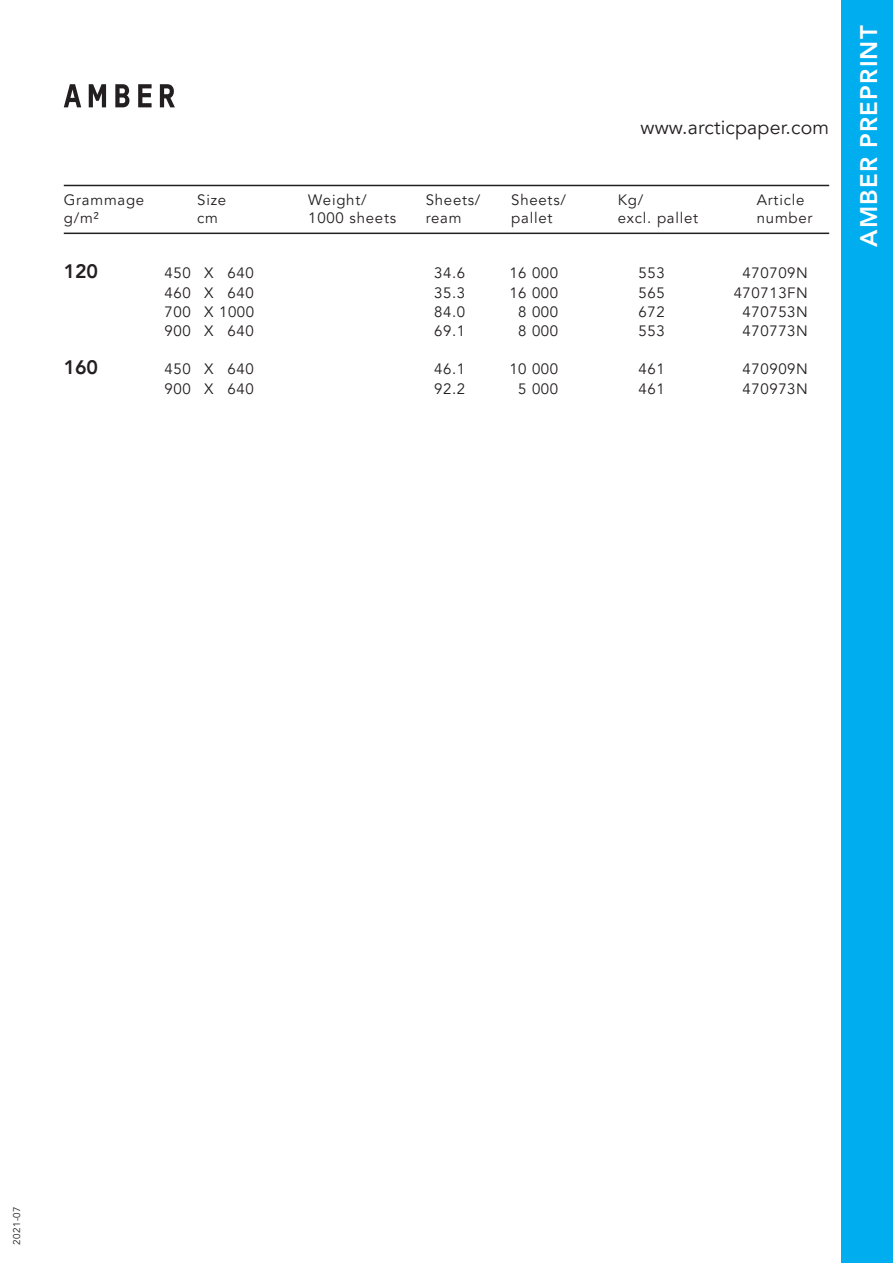
<style>
.page{position:relative;width:893px;height:1263px;background:#fff}
.page>*{position:absolute;margin:0;border:0;box-sizing:border-box;transform-origin:0 0}
.t1{font:800 24px "Avenir LT Pro";letter-spacing:-.01em;color:#fff}
.t2{font:800 24px "Avenir LT Pro";letter-spacing:.05em;color:#fff}
.t3{font:19.5px "Avenir LT Pro";letter-spacing:.01em;color:#231f20}
.t4{font:800 19.5px "Avenir LT Pro";letter-spacing:-.01em;color:#231f20}
.t5{font:15px "Avenir LT Pro";letter-spacing:.04em;color:#231f20}
.t6{font:9.75px "Avenir LT Pro";letter-spacing:.04em;color:#231f20}
</style>
<div class="page">
<hr style="left:64px;top:185px;width:765px;height:1px;background:#231f20">
<hr style="left:64px;top:233px;width:765px;height:1px;background:#231f20">
<div style="left:842px;top:0;width:51px;height:1263px;background:#00aeef"></div>
<svg style="left:64px;top:84px;width:111px;height:23px"></svg>
<h2 class="t3" style="left:640px;top:116px;width:190px">www.arcticpaper.com</h2>
<p class="t5" style="left:64px;top:191px;width:82px">Grammage</p>
<p class="t5" style="left:197px;top:191px;width:30px">Size</p>
<p class="t5" style="left:308px;top:191px;width:60px">Weight/</p>
<p class="t5" style="left:426px;top:191px;width:56px">Sheets/</p>
<p class="t5" style="left:511px;top:191px;width:56px">Sheets/</p>
<p class="t5" style="left:618px;top:191px;width:27px">Kg/</p>
<p class="t5" style="left:757px;top:191px;width:49px">Article</p>
<p class="t5" style="left:64px;top:209px;width:37px">g/m²</p>
<p class="t5" style="left:197px;top:209px;width:22px">cm</p>
<p class="t5" style="left:308px;top:209px;width:89px">1000 sheets</p>
<p class="t5" style="left:426px;top:209px;width:37px">ream</p>
<p class="t5" style="left:511px;top:209px;width:43px">pallet</p>
<p class="t5" style="left:618px;top:209px;width:82px">excl. pallet</p>
<p class="t5" style="left:757px;top:209px;width:57px">number</p>
<h2 class="t4" style="left:64px;top:260px;width:36px">120</h2>
<p class="t5" style="left:164px;top:264px;width:91px">450 X 640</p>
<p class="t5" style="left:434px;top:264px;width:32px">34.6</p>
<p class="t5" style="left:509px;top:264px;width:50px">16 000</p>
<p class="t5" style="left:638px;top:264px;width:28px">553</p>
<p class="t5" style="left:743px;top:264px;width:67px">470709N</p>
<p class="t5" style="left:164px;top:283px;width:91px">460 X 640</p>
<p class="t5" style="left:434px;top:283px;width:32px">35.3</p>
<p class="t5" style="left:509px;top:283px;width:50px">16 000</p>
<p class="t5" style="left:638px;top:283px;width:28px">565</p>
<p class="t5" style="left:734px;top:283px;width:76px">470713FN</p>
<p class="t5" style="left:164px;top:303px;width:91px">700 X 1000</p>
<p class="t5" style="left:434px;top:303px;width:32px">84.0</p>
<p class="t5" style="left:518px;top:303px;width:41px">8 000</p>
<p class="t5" style="left:638px;top:303px;width:28px">672</p>
<p class="t5" style="left:743px;top:303px;width:67px">470753N</p>
<p class="t5" style="left:164px;top:322px;width:91px">900 X 640</p>
<p class="t5" style="left:434px;top:322px;width:32px">69.1</p>
<p class="t5" style="left:518px;top:322px;width:41px">8 000</p>
<p class="t5" style="left:638px;top:322px;width:28px">553</p>
<p class="t5" style="left:743px;top:322px;width:67px">470773N</p>
<h2 class="t4" style="left:64px;top:356px;width:36px">160</h2>
<p class="t5" style="left:164px;top:360px;width:91px">450 X 640</p>
<p class="t5" style="left:434px;top:360px;width:32px">46.1</p>
<p class="t5" style="left:509px;top:360px;width:50px">10 000</p>
<p class="t5" style="left:638px;top:360px;width:28px">461</p>
<p class="t5" style="left:743px;top:360px;width:67px">470909N</p>
<p class="t5" style="left:164px;top:379px;width:91px">900 X 640</p>
<p class="t5" style="left:434px;top:379px;width:32px">92.2</p>
<p class="t5" style="left:518px;top:379px;width:41px">5 000</p>
<p class="t5" style="left:638px;top:379px;width:28px">461</p>
<p class="t5" style="left:743px;top:379px;width:67px">470973N</p>
<h1 class="t2" style="left:854px;top:247px;width:223px;rotate:-90deg">AMBER PREPRINT</h1>
<h1 class="t1" style="left:854px;top:300px;width:276px;rotate:-90deg">ARCTIC VOLUME WHITE</h1>
<p class="t6" style="left:11px;top:1245px;width:40px;rotate:-90deg">2021-07</p>
</div>
